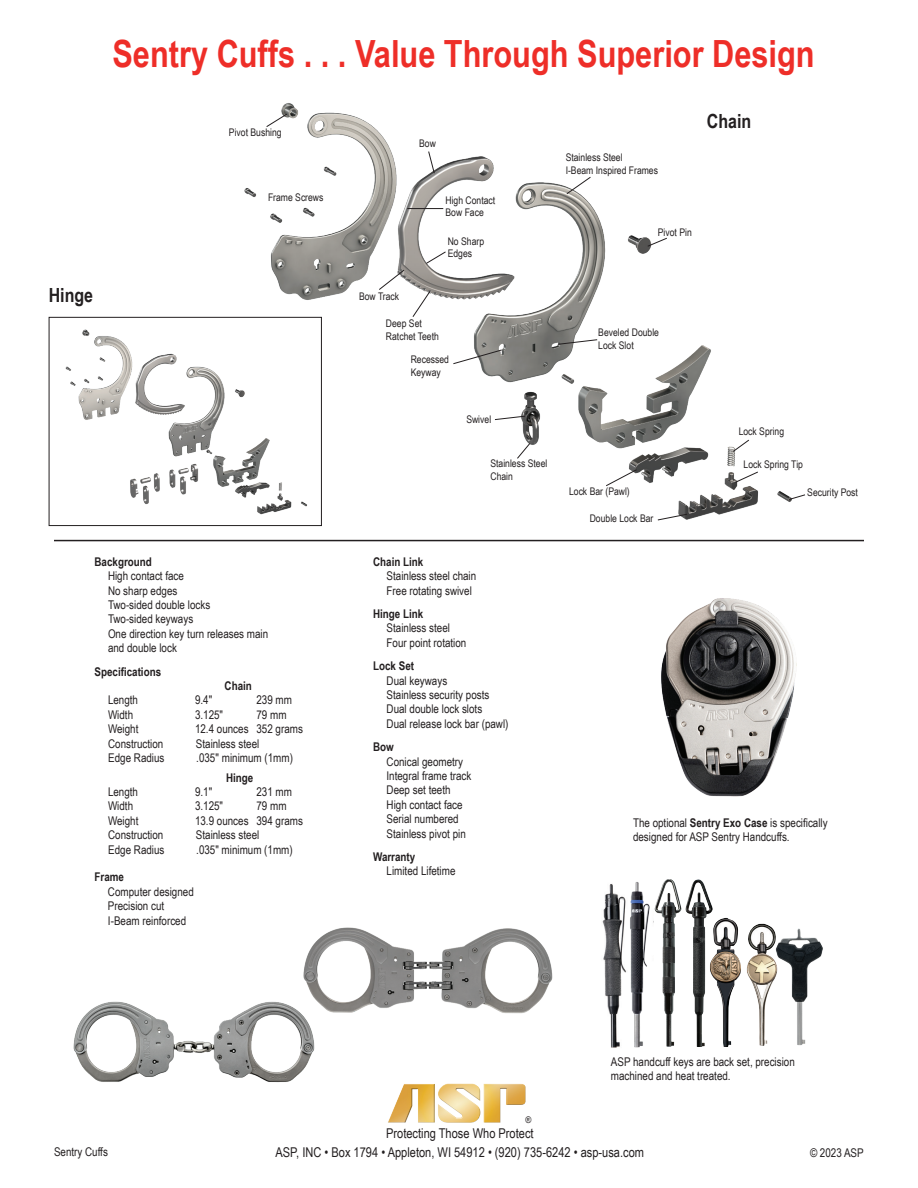
<style>
.page{position:relative;width:918px;height:1188px;background:#fff}
.page>*{position:absolute;margin:0;border:0;box-sizing:border-box;transform-origin:0 0}
.t1{font:700 37.5px "Arial Narrow";color:#ee2e28}
.t2{font:700 19.5px "Arial Narrow";color:#231f20}
.t3{font:13.5px/18.9px "Arial Narrow";color:#231f20;text-align:center}
.t4{font:12px/14.4px "Arial Narrow";color:#231f20}
.t5{font:700 12px "Arial Narrow";color:#231f20}
.t6{font:10.5px/12.6px "Arial Narrow";color:#231f20}
.t7{font:9.15px "Arial Narrow";color:#231f20;scale:1.08 1}
.s1{font-weight:700}
</style>
<div class="page">
<hr style="left:54px;top:540px;width:810px;height:1px;background:#231f20">
<img style="left:229px;top:103px;width:580px;height:437px">
<img style="left:73px;top:1001px;width:242px;height:82px">
<svg style="left:266px;top:113px;width:22px;height:15px"></svg>
<svg style="left:428px;top:151px;width:7px;height:23px"></svg>
<hr style="left:407px;top:208px;width:36px;height:1px;background:#231f20">
<svg style="left:425px;top:251px;width:22px;height:13px"></svg>
<svg style="left:378px;top:269px;width:27px;height:22px"></svg>
<svg style="left:412px;top:291px;width:19px;height:27px"></svg>
<svg style="left:452px;top:349px;width:51px;height:16px"></svg>
<svg style="left:566px;top:176px;width:25px;height:19px"></svg>
<svg style="left:647px;top:237px;width:21px;height:10px"></svg>
<svg style="left:557px;top:339px;width:41px;height:6px"></svg>
<svg style="left:494px;top:415px;width:32px;height:5px"></svg>
<svg style="left:516px;top:442px;width:15px;height:17px"></svg>
<svg style="left:732px;top:439px;width:18px;height:14px"></svg>
<svg style="left:605px;top:469px;width:33px;height:18px"></svg>
<svg style="left:734px;top:471px;width:25px;height:12px"></svg>
<svg style="left:788px;top:494px;width:18px;height:6px"></svg>
<svg style="left:657px;top:513px;width:31px;height:8px"></svg>
<img style="left:686px;top:879px;width:13px;height:76px">
<img style="left:655px;top:879px;width:14px;height:63px">
<img style="left:710px;top:918px;width:31px;height:129px">
<img style="left:746px;top:924px;width:19px;height:122px">
<img style="left:630px;top:882px;width:20px;height:166px">
<img style="left:614px;top:893px;width:12px;height:155px">
<img style="left:602px;top:884px;width:12px;height:164px">
<img style="left:765px;top:924px;width:58px;height:122px">
<svg style="left:388px;top:1083px;width:138px;height:40px"></svg>
<img style="left:65px;top:319px;width:255px;height:205px">
<div style="left:49px;top:317px;width:273px;height:209px;border:1px solid #231f20"></div>
<img style="left:661px;top:598px;width:136px;height:199px">
<img style="left:298px;top:927px;width:255px;height:99px">
<h1 class="t1" style="left:112px;top:25px;width:704px">Sentry Cuffs . . . Value Through Superior Design</h1>
<p class="t6" style="left:229px;top:126px;width:54px">Pivot Bushing</p>
<p class="t6" style="left:419px;top:137px;width:18px">Bow</p>
<h2 class="t2" style="left:707px;top:106px;width:46px">Chain</h2>
<p class="t6" style="left:566px;top:151px;width:94px">Stainless Steel<br>I-Beam Inspired Frames</p>
<p class="t6" style="left:268px;top:190px;width:57px">Frame Screws</p>
<p class="t6" style="left:446px;top:193px;width:51px">High Contact<br>Bow Face</p>
<p class="t6" style="left:448px;top:234px;width:38px">No Sharp<br>Edges</p>
<p class="t6" style="left:658px;top:225px;width:35px">Pivot Pin</p>
<h2 class="t2" style="left:49px;top:280px;width:46px">Hinge</h2>
<p class="t6" style="left:359px;top:290px;width:42px">Bow Track</p>
<p class="t6" style="left:386px;top:317px;width:54px">Deep Set<br>Ratchet Teeth</p>
<p class="t6" style="left:411px;top:353px;width:40px">Recessed<br>Keyway</p>
<p class="t6" style="left:598px;top:326px;width:62px">Beveled Double<br>Lock Slot</p>
<p class="t6" style="left:466px;top:412px;width:26px">Swivel</p>
<p class="t6" style="left:490px;top:457px;width:58px">Stainless Steel<br>Chain</p>
<p class="t6" style="left:739px;top:425px;width:47px">Lock Spring</p>
<p class="t6" style="left:744px;top:458px;width:61px">Lock Spring Tip</p>
<p class="t6" style="left:569px;top:484px;width:62px">Lock Bar (Pawl)</p>
<p class="t6" style="left:807px;top:485px;width:52px">Security Post</p>
<p class="t6" style="left:590px;top:511px;width:65px">Double Lock Bar</p>
<p class="t5" style="left:94px;top:553px;width:59px">Background</p>
<p class="t4" style="left:108px;top:568px;width:162px">High contact face<br>No sharp edges<br>Two-sided double locks<br>Two-sided keyways<br>One direction key turn releases main and double lock</p>
<p class="t5" style="left:94px;top:662px;width:68px">Specifications</p>
<p class="t5" style="left:225px;top:677px;width:29px">Chain</p>
<p class="t4" style="left:108px;top:693px;width:32px">Length</p>
<p class="t4" style="left:195px;top:693px;width:19px">9.4"</p>
<p class="t4" style="left:256px;top:693px;width:37px">239 mm</p>
<p class="t4" style="left:108px;top:707px;width:27px">Width</p>
<p class="t4" style="left:195px;top:707px;width:30px">3.125"</p>
<p class="t4" style="left:256px;top:707px;width:32px">79 mm</p>
<p class="t4" style="left:108px;top:721px;width:32px">Weight</p>
<p class="t4" style="left:195px;top:721px;width:109px">12.4 ounces 352 grams</p>
<p class="t4" style="left:108px;top:736px;width:57px">Construction</p>
<p class="t4" style="left:196px;top:736px;width:65px">Stainless steel</p>
<p class="t4" style="left:108px;top:750px;width:58px">Edge Radius</p>
<p class="t4" style="left:196px;top:750px;width:98px">.035'' minimum (1mm)</p>
<p class="t5" style="left:226px;top:768px;width:29px">Hinge</p>
<p class="t4" style="left:108px;top:784px;width:32px">Length</p>
<p class="t4" style="left:195px;top:784px;width:19px">9.1"</p>
<p class="t4" style="left:256px;top:784px;width:37px">231 mm</p>
<p class="t4" style="left:108px;top:798px;width:27px">Width</p>
<p class="t4" style="left:195px;top:798px;width:30px">3.125"</p>
<p class="t4" style="left:256px;top:798px;width:32px">79 mm</p>
<p class="t4" style="left:108px;top:813px;width:32px">Weight</p>
<p class="t4" style="left:195px;top:813px;width:109px">13.9 ounces 394 grams</p>
<p class="t4" style="left:108px;top:827px;width:57px">Construction</p>
<p class="t4" style="left:196px;top:827px;width:65px">Stainless steel</p>
<p class="t4" style="left:108px;top:842px;width:58px">Edge Radius</p>
<p class="t4" style="left:196px;top:842px;width:98px">.035" minimum (1mm)</p>
<p class="t5" style="left:94px;top:868px;width:31px">Frame</p>
<p class="t4" style="left:108px;top:884px;width:87px">Computer designed<br>Precision cut<br>I-Beam reinforced</p>
<p class="t5" style="left:373px;top:553px;width:52px">Chain Link</p>
<p class="t4" style="left:387px;top:568px;width:91px">Stainless steel chain<br>Free rotating swivel</p>
<p class="t5" style="left:373px;top:605px;width:52px">Hinge Link</p>
<p class="t4" style="left:387px;top:621px;width:81px">Stainless steel<br>Four point rotation</p>
<p class="t5" style="left:373px;top:657px;width:43px">Lock Set</p>
<p class="t4" style="left:387px;top:673px;width:123px">Dual keyways<br>Stainless security posts<br>Dual double lock slots<br>Dual release lock bar (pawl)</p>
<p class="t5" style="left:373px;top:738px;width:22px">Bow</p>
<p class="t4" style="left:387px;top:754px;width:86px">Conical geometry<br>Integral frame track<br>Deep set teeth<br>High contact face<br>Serial numbered<br>Stainless pivot pin</p>
<p class="t5" style="left:373px;top:848px;width:44px">Warranty</p>
<p class="t4" style="left:387px;top:864px;width:70px">Limited Lifetime</p>
<p class="t4" style="left:633px;top:815px;width:196px">The optional <span class="s1">Sentry Exo Case</span> is specifically designed for ASP Sentry Handcuffs.</p>
<p class="t7" style="left:525px;top:1113px;width:7px">®</p>
<p class="t4" style="left:611px;top:1054px;width:185px">ASP handcuff keys are back set, precision machined and heat treated.</p>
<p class="t3" style="left:276px;top:1124px;width:370px">Protecting Those Who Protect<br>ASP, INC • Box 1794 • Appleton, WI 54912 • (920) 735-6242 • asp-usa.com</p>
<p class="t4" style="left:54px;top:1144px;width:55px">Sentry Cuffs</p>
<p class="t4" style="left:810px;top:1145px;width:55px">© 2023 ASP</p>
</div>
